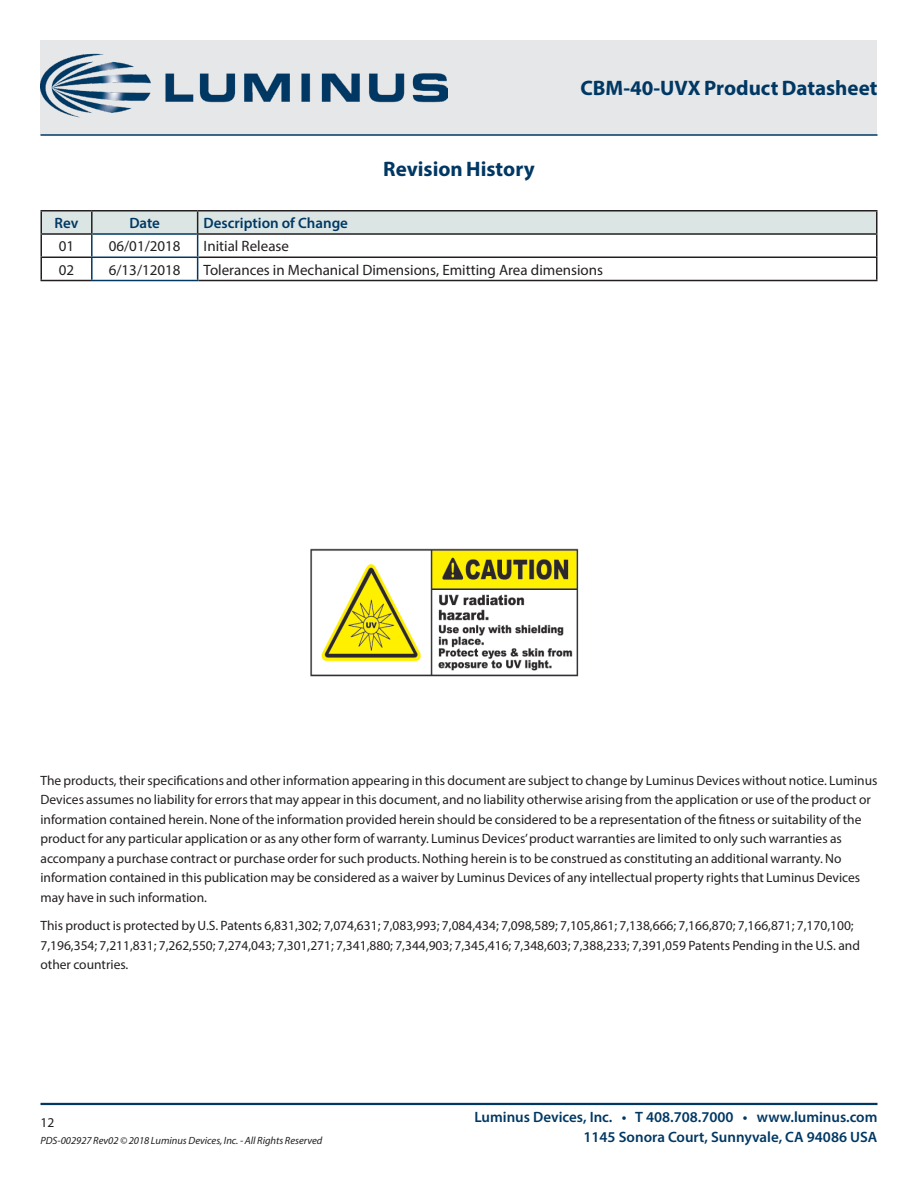
<style>
.page{position:relative;width:918px;height:1188px;background:#fff}
.page>*{position:absolute;margin:0;border:0;box-sizing:border-box;transform-origin:0 0}
.DS_Title1{font:700 21px "Myriad Pro";color:#003863}
.t1{font:600 15px "Myriad Pro";color:#003863}
.t2{font:15px "Myriad Pro";color:#231f20}
.DS_Body{font:13.5px/19.5px "Myriad Pro";color:#231f20}
.zzFooterRight2{font:13.5px "Myriad Pro";color:#231f20}
.zzFooterRight1{font:italic 10.5px "Myriad Pro";color:#231f20}
</style>
<div class="page">
<div style="left:40px;top:40px;width:838px;height:95px;background:#e6e7e9"></div>
<hr style="left:40px;top:1103px;width:838px;height:2px;background:#003863">
<hr style="left:40px;top:134px;width:838px;height:2px;background:#003863">
<img style="left:40px;top:53px;width:407px;height:65px">
<hr style="left:91px;top:280px;width:107px;height:1px;background:#003863">
<svg style="left:42px;top:212px;width:834px;height:68px"></svg>
<hr style="left:40px;top:210px;width:52px;height:2px;background:#231f20">
<hr style="left:40px;top:212px;width:2px;height:21px;background:#231f20">
<hr style="left:92px;top:210px;width:106px;height:2px;background:#231f20">
<hr style="left:198px;top:210px;width:679px;height:2px;background:#231f20">
<hr style="left:876px;top:212px;width:2px;height:21px;background:#231f20">
<hr style="left:40px;top:233px;width:53px;height:2px;background:#231f20">
<hr style="left:40px;top:235px;width:2px;height:22px;background:#231f20">
<hr style="left:197px;top:233px;width:680px;height:2px;background:#231f20">
<hr style="left:876px;top:235px;width:2px;height:22px;background:#231f20">
<hr style="left:40px;top:257px;width:51px;height:1px;background:#231f20">
<hr style="left:40px;top:258px;width:2px;height:22px;background:#231f20">
<hr style="left:198px;top:257px;width:679px;height:1px;background:#231f20">
<hr style="left:876px;top:258px;width:2px;height:22px;background:#231f20">
<hr style="left:40px;top:280px;width:51px;height:1px;background:#231f20">
<hr style="left:198px;top:280px;width:679px;height:1px;background:#231f20">
<img style="left:310px;top:548px;width:269px;height:129px">
<p class="DS_Title1" style="left:383px;top:156px;width:153px">Revision History</p>
<p class="DS_Title1" style="left:580px;top:74px;width:299px">CBM-40-UVX Product Datasheet</p>
<p class="t1" style="left:55px;top:213px;width:25px">Rev</p>
<p class="t1" style="left:129px;top:213px;width:32px">Date</p>
<p class="t1" style="left:204px;top:213px;width:146px">Description of Change</p>
<p class="t2" style="left:59px;top:237px;width:17px">01</p>
<p class="t2" style="left:109px;top:237px;width:73px">06/01/2018</p>
<p class="t2" style="left:204px;top:237px;width:87px">Initial Release</p>
<p class="t2" style="left:59px;top:260px;width:17px">02</p>
<p class="t2" style="left:109px;top:260px;width:73px">6/13/12018</p>
<p class="t2" style="left:204px;top:260px;width:401px">Tolerances in Mechanical Dimensions, Emitting Area dimensions</p>
<p class="DS_Body" style="left:40px;top:770px;width:838px">The products, their specifications and other information appearing in this document are subject to change by Luminus Devices without notice. Luminus Devices assumes no liability for errors that may appear in this document, and no liability otherwise arising from the application or use of the product or information contained herein. None of the information provided herein should be considered to be a representation of the fitness or suitability of the product for any particular application or as any other form of warranty. Luminus Devices’ product warranties are limited to only such warranties as accompany a purchase contract or purchase order for such products. Nothing herein is to be construed as constituting an additional warranty. No information contained in this publication may be considered as a waiver by Luminus Devices of any intellectual property rights that Luminus Devices may have in such information.</p>
<p class="DS_Body" style="left:40px;top:916px;width:821px">This product is protected by U.S. Patents 6,831,302; 7,074,631; 7,083,993; 7,084,434; 7,098,589; 7,105,861; 7,138,666; 7,166,870; 7,166,871; 7,170,100;<br>7,196,354; 7,211,831; 7,262,550; 7,274,043; 7,301,271; 7,341,880; 7,344,903; 7,345,416; 7,348,603; 7,388,233; 7,391,059 Patents Pending in the U.S. and other countries.</p>
<p class="zzFooterRight2" style="left:40px;top:1115px;width:15px">12</p>
<p class="zzFooterRight1" style="left:40px;top:1134px;width:283px">PDS-002927 Rev02 © 2018 Luminus Devices, Inc. - All Rights Reserved</p>
<p class="t1" style="left:474px;top:1108px;width:405px">Luminus Devices, Inc. • T 408.708.7000 • www.luminus.com</p>
<p class="t1" style="left:584px;top:1127px;width:295px">1145 Sonora Court, Sunnyvale, CA 94086 USA</p>
</div>
